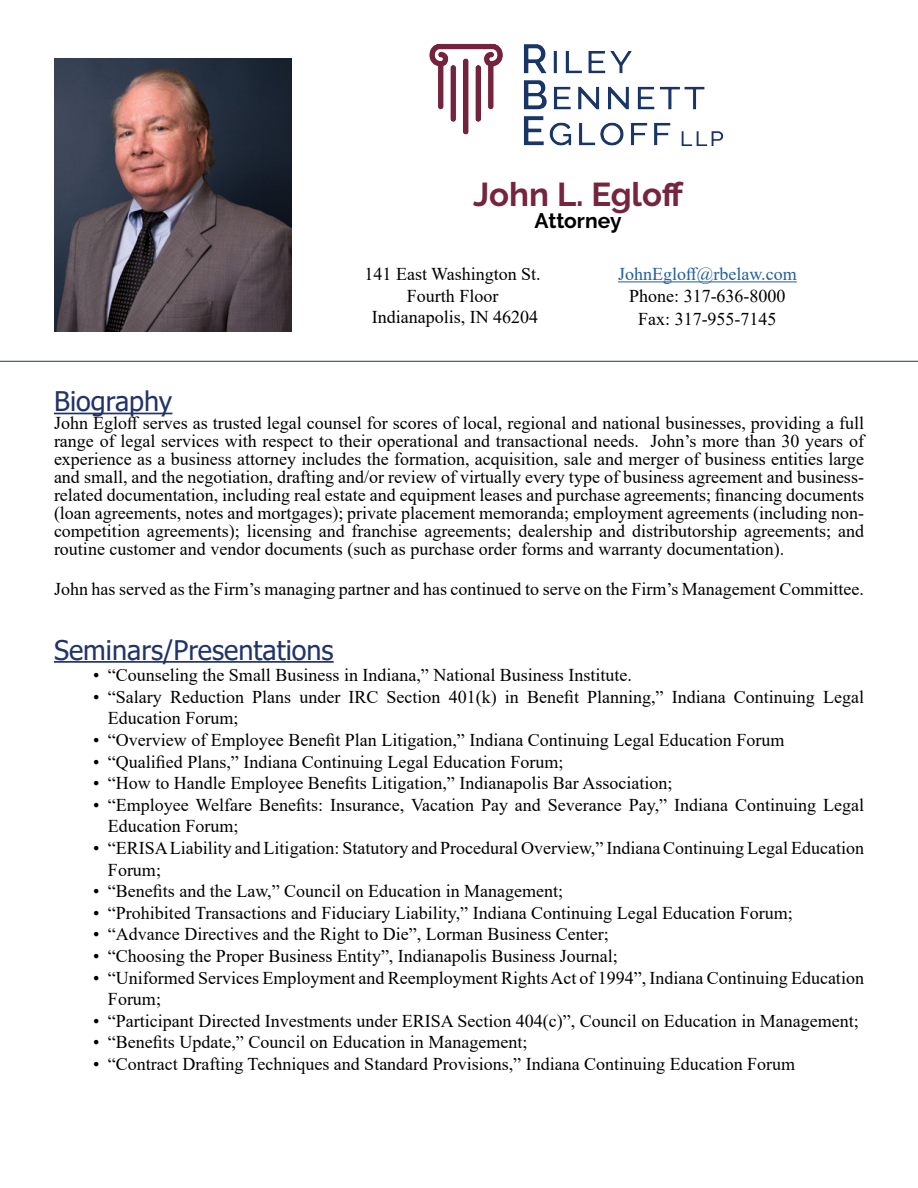
<style>
.page{position:relative;width:918px;height:1188px;background:#fff}
.page>*{position:absolute;margin:0;border:0;box-sizing:border-box;transform-origin:0 0}
.t1{font:700 33px "Raleway";color:#75253d}
.t2{font:27px "Tahoma";color:#213469}
.t3{font:700 21px "Raleway";color:#000}
.t4{font:18px/18px "Times New Roman";color:#000}
.t5{font:18px "Times New Roman";color:#215e9e}
</style>
<div class="page">
<img style="left:54px;top:58px;width:238px;height:273px">
<hr style="left:54px;top:413px;width:118px;height:1px;background:#213469">
<hr style="left:54px;top:661px;width:280px;height:2px;background:#213469">
<img style="left:429px;top:43px;width:295px;height:103px">
<hr style="left:618px;top:281px;width:179px;height:1px;background:#215e9e">
<hr style="left:0;top:361px;width:918px;height:1px;background:#213469">
<h1 class="t1" style="left:473px;top:175px;width:212px">John L. Egloff</h1>
<p class="t3" style="left:535px;top:209px;width:89px">Attorney</p>
<p class="t4" style="left:365px;top:263px;width:178px;line-height:21.6px;text-align:center">141 East Washington St.<br>Fourth Floor<br>Indianapolis, IN 46204</p>
<p class="t5" style="left:618px;top:261px;width:180px">JohnEgloff@rbelaw.com</p>
<p class="t4" style="left:629px;top:283px;width:158px;line-height:23.4px;text-align:center">Phone: 317-636-8000<br>Fax: 317-955-7145</p>
<h2 class="t2" style="left:54px;top:383px;width:120px">Biography</h2>
<p class="t4" style="left:54px;top:414px;width:812px;text-align:justify">John Egloff serves as trusted legal counsel for scores of local, regional and national businesses, providing a full range of legal services with respect to their operational and transactional needs. John’s more than 30 years of experience as a business attorney includes the formation, acquisition, sale and merger of business entities large and small, and the negotiation, drafting and/or review of virtually every type of business agreement and business&shy;related documentation, including real estate and equipment leases and purchase agreements; financing documents (loan agreements, notes and mortgages); private placement memoranda; employment agreements (including non&shy;competition agreements); licensing and franchise agreements; dealership and distributorship agreements; and routine customer and vendor documents (such as purchase order forms and warranty documentation).</p>
<p class="t4" style="left:54px;top:579px;width:812px">John has served as the Firm’s managing partner and has continued to serve on the Firm’s Management Committee.</p>
<h2 class="t2" style="left:54px;top:632px;width:281px">Seminars/Presentations</h2>
<p class="t4" style="left:93px;top:666px;width:540px">• “Counseling the Small Business in Indiana,” National Business Institute.</p>
<p class="t4" style="left:108px;top:685px;width:758px;line-height:21.6px;text-indent:-15px">• “Salary Reduction Plans under IRC Section 401(k) in Benefit Planning,” Indiana Continuing Legal<br>Education Forum;</p>
<p class="t4" style="left:93px;top:730px;width:693px">• “Overview of Employee Benefit Plan Litigation,” Indiana Continuing Legal Education Forum</p>
<p class="t4" style="left:93px;top:752px;width:472px">• “Qualified Plans,” Indiana Continuing Legal Education Forum;</p>
<p class="t4" style="left:93px;top:774px;width:581px">• “How to Handle Employee Benefits Litigation,” Indianapolis Bar Association;</p>
<p class="t4" style="left:108px;top:793px;width:758px;line-height:21.6px;text-indent:-15px">• “Employee Welfare Benefits: Insurance, Vacation Pay and Severance Pay,” Indiana Continuing Legal<br>Education Forum;</p>
<p class="t4" style="left:108px;top:837px;width:758px;line-height:21.6px;text-indent:-15px">• “ERISA Liability and Litigation: Statutory and Procedural Overview,” Indiana Continuing Legal Education<br>Forum;</p>
<p class="t4" style="left:93px;top:882px;width:472px">• “Benefits and the Law,” Council on Education in Management;</p>
<p class="t4" style="left:93px;top:903px;width:701px">• “Prohibited Transactions and Fiduciary Liability,” Indiana Continuing Legal Education Forum;</p>
<p class="t4" style="left:93px;top:925px;width:517px">• “Advance Directives and the Right to Die”, Lorman Business Center;</p>
<p class="t4" style="left:93px;top:946px;width:526px">• “Choosing the Proper Business Entity”, Indianapolis Business Journal;</p>
<p class="t4" style="left:108px;top:966px;width:758px;line-height:21.6px;text-indent:-15px">• “Uniformed Services Employment and Reemployment Rights Act of 1994”, Indiana Continuing Education<br>Forum;</p>
<p class="t4" style="left:93px;top:1011px;width:767px">• “Participant Directed Investments under ERISA Section 404(c)”, Council on Education in Management;</p>
<p class="t4" style="left:93px;top:1033px;width:436px">• “Benefits Update,” Council on Education in Management;</p>
<p class="t4" style="left:93px;top:1054px;width:704px">• “Contract Drafting Techniques and Standard Provisions,” Indiana Continuing Education Forum</p>
</div>
